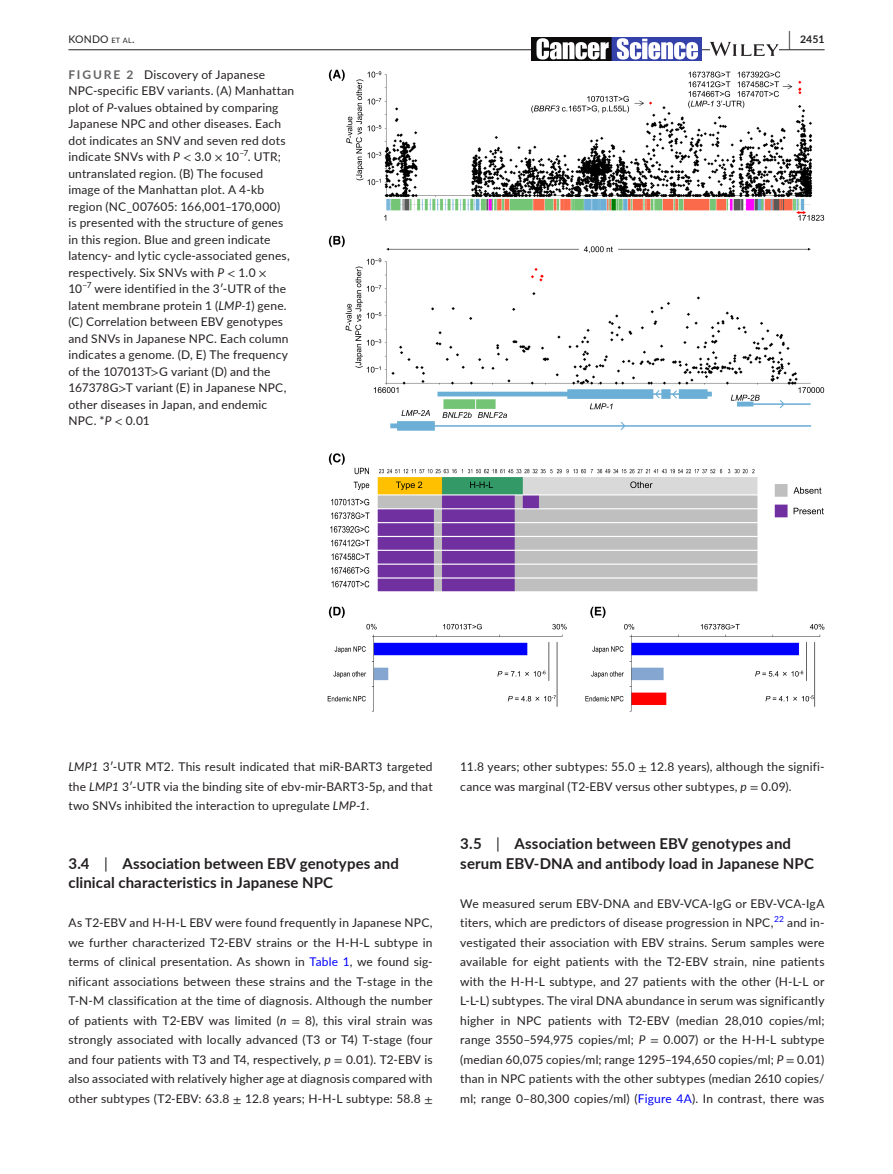
<style>
.page{position:relative;width:893px;height:1174px;background:#fff}
.page>*{position:absolute;margin:0;border:0;box-sizing:border-box;transform-origin:0 0}
.t1{font:700 15px/19.5px "Lato";letter-spacing:.01em;color:#231f20}
.t2{font:12px/19.5px "Lato";letter-spacing:.015em;color:#231f20}
.t3{font:10.5px "Lato";letter-spacing:.02em;color:#231f20}
.t4{font:700 10.5px "Lato";color:#231f20}
.t5{font:8.4px "Lato";color:#231f20}
.t6{font:8.4px "Lato";color:#00f}
.s1{font-size:7.35px}
.s2{font-size:19.5px}
.s3{font-weight:700;color:#636366}
.s4{font-style:italic}
.s5{font-family:"STIX"}
.s6{font-weight:400}
.s7{color:#00f}
</style>
<div class="page">
<hr style="left:68px;top:49px;width:756px;height:1px;background:#231f20">
<img style="left:531px;top:37px;width:170px;height:24px">
<svg style="left:710px;top:42px;width:69px;height:14px"></svg>
<img style="left:327px;top:69px;width:497px;height:643px">
<p class="t3" style="left:68px;top:31px;width:68px">KONDO <span class="s1">et al</span>.</p>
<p class="t4" style="left:789px;top:31px;width:37px"><span class="s2">|</span> 2451</p>
<p class="t2" style="left:68px;top:66px;width:227px;line-height:16.5px"><span class="s3">FIGURE 2</span> Discovery of Japanese NPC-specific EBV variants. (A) Manhattan plot of <span class="s4">P</span>-values obtained by comparing Japanese NPC and other diseases. Each dot indicates an SNV and seven red dots indicate SNVs with <span class="s4">P</span> <span class="s5">&lt;</span> 3.0 <span class="s5">×</span> 10</p>
<p class="t5" style="left:239px;top:147px;width:11px">−7</p>
<p class="t2" style="left:68px;top:148px;width:223px;line-height:16.5px;text-indent:179px">. UTR; untranslated region. (B) The focused image of the Manhattan plot. A 4-kb region (NC_007605: 166,001–170,000) is presented with the structure of genes in this region. Blue and green indicate latency- and lytic cycle-associated genes, respectively. Six SNVs with <span class="s4">P</span> <span class="s5">&lt;</span> 1.0 <span class="s5">×<br></span>10</p>
<p class="t5" style="left:82px;top:279px;width:11px">−7</p>
<p class="t2" style="left:68px;top:280px;width:222px;line-height:16.5px;text-indent:26px">were identified in the 3′-UTR of the latent membrane protein 1 (<span class="s4">LMP-1</span>) gene. (C) Correlation between EBV genotypes and SNVs in Japanese NPC. Each column indicates a genome. (D, E) The frequency of the 107013T<span class="s5">&gt;</span>G variant (D) and the 167378G<span class="s5">&gt;</span>T variant (E) in Japanese NPC, other diseases in Japan, and endemic NPC. *<span class="s4">P</span> <span class="s5">&lt;</span> 0.01</p>
<p class="t2" style="left:68px;top:756px;width:366px;text-align:justify"><span class="s4">LMP1</span> 3′-UTR MT2. This result indicated that miR-BART3 targeted the <span class="s4">LMP1</span> 3′-UTR via the binding site of ebv-mir-BART3-5p, and that two SNVs inhibited the interaction to upregulate <span class="s4">LMP</span>-<span class="s4">1</span>.</p>
<p class="t1" style="left:68px;top:853px;width:332px">3.4 <span class="s6">|</span> Association between EBV genotypes and clinical characteristics in Japanese NPC</p>
<p class="t2" style="left:68px;top:912px;width:366px;text-align:justify">As T2-EBV and H-H-L EBV were found frequently in Japanese NPC, we further characterized T2-EBV strains or the H-H-L subtype in terms of clinical presentation. As shown in <span class="s7">Table 1</span>, we found sig&shy;nificant associations between these strains and the T-stage in the T-N-M classification at the time of diagnosis. Although the number of patients with T2-EBV was limited (<span class="s4">n</span> <span class="s5">=</span> 8), this viral strain was strongly associated with locally advanced (T3 or T4) T-stage (four and four patients with T3 and T4, respectively, <span class="s4">p</span> <span class="s5">=</span> 0.01). T2-EBV is also associated with relatively higher age at diagnosis compared with other subtypes (T2-EBV: 63.8 <span class="s5">±</span> 12.8 years; H-H-L subtype: 58.8 <span class="s5">±</span></p>
<p class="t2" style="left:460px;top:756px;width:366px">11.8 years; other subtypes: 55.0 <span class="s5">±</span> 12.8 years), although the signifi&shy;cance was marginal (T2-EBV versus other subtypes, <span class="s4">p</span> <span class="s5">=</span> 0.09).</p>
<p class="t1" style="left:460px;top:833px;width:355px">3.5 <span class="s6">|</span> Association between EBV genotypes and serum EBV-DNA and antibody load in Japanese NPC</p>
<p class="t2" style="left:460px;top:893px;width:366px">We measured serum EBV-DNA and EBV-VCA-IgG or EBV-VCA-IgA titers, which are predictors of disease progression in NPC,</p>
<p class="t6" style="left:774px;top:913px;width:11px">22</p>
<p class="t2" style="left:460px;top:912px;width:366px;text-align:justify;text-indent:327px">and in&shy;vestigated their association with EBV strains. Serum samples were available for eight patients with the T2-EBV strain, nine patients with the H-H-L subtype, and 27 patients with the other (H-L-L or L-L-L) subtypes. The viral DNA abundance in serum was significantly higher in NPC patients with T2-EBV (median 28,010 copies/ml; range 3550–594,975 copies/ml; <span class="s4">P</span> <span class="s5">=</span> 0.007) or the H-H-L subtype (median 60,075 copies/ml; range 1295–194,650 copies/ml; <span class="s4">P</span> <span class="s5">=</span> 0.01) than in NPC patients with the other subtypes (median 2610 copies/ ml; range 0–80,300 copies/ml) (<span class="s7">Figure 4A</span>). In contrast, there was</p>
</div>
